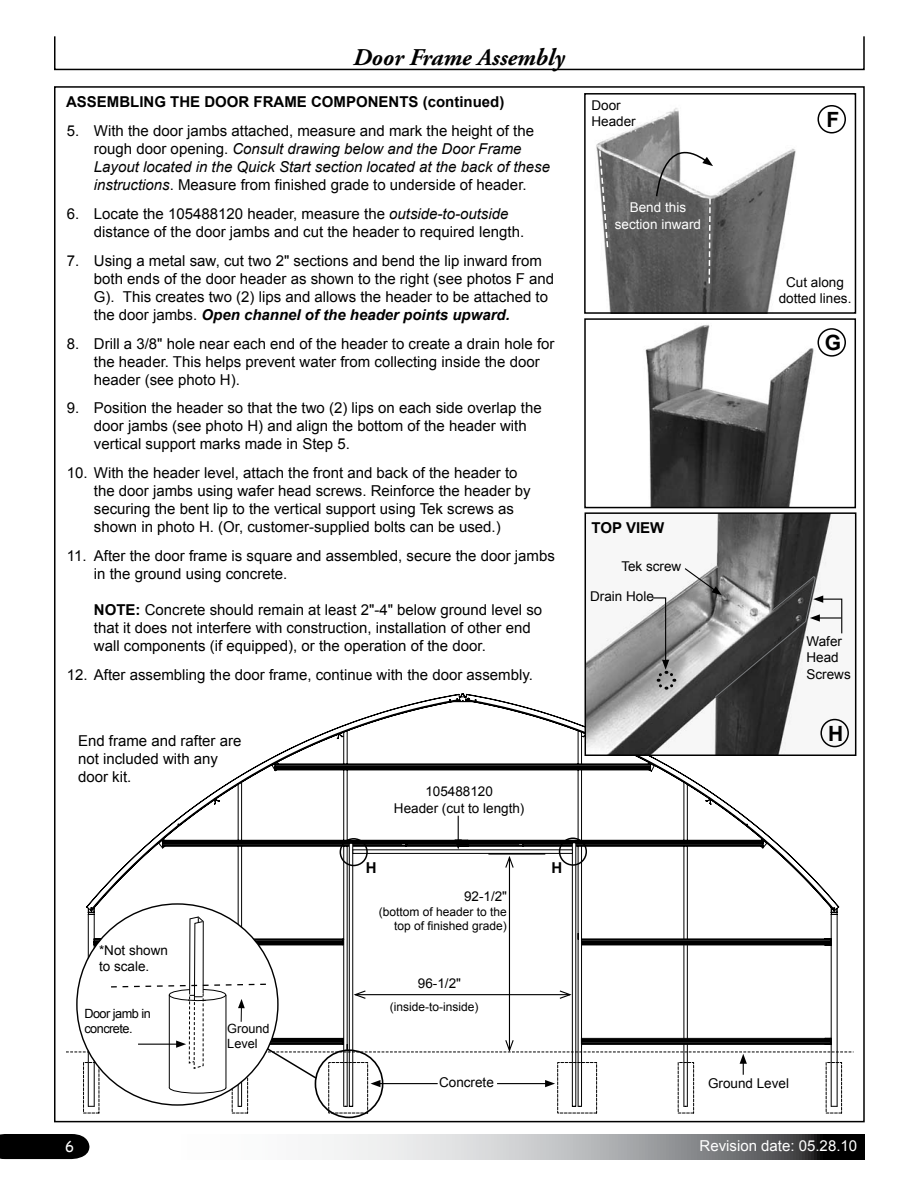
<style>
.page{position:relative;width:918px;height:1188px;background:#fff}
.page>*{position:absolute;margin:0;border:0;box-sizing:border-box;transform-origin:0 0}
.t1{font:italic 700 24px "Adobe Garamond Pro";color:#000}
.t2{font:700 21px "Arial";color:#000}
.t3{font:15px/18px "Arial";color:#000}
.t4{font:700 15px "Arial";color:#000}
.t5{font:15px "Arial";color:#fff}
.t6{font:15px "Comic Sans MS";color:#fff}
.t7{font:13.5px/16.2px "Arial";color:#000}
.t8{font:13.5px/16.2px "Arial";color:#fff;text-align:center}
.t9{font:12.75px/15.3px "Arial";letter-spacing:-.04em;color:#000}
.t10{font:12.75px/15.3px "Arial";color:#000}
.t11{font:12px/14.4px "Arial";color:#000;text-align:right}
.s1{font-style:italic}
.s2{font-weight:700;font-style:italic}
.s3{font-weight:700}
</style>
<div class="page">
<div style="left:54px;top:36px;width:811px;height:34px;border:2px solid #000"></div>
<div style="left:0;top:1134px;width:89px;height:25px;background:#000"></div>
<svg style="left:322px;top:1134px;width:542px;height:25px;background:#a1a2a4"></svg>
<svg style="left:86px;top:693px;width:753px;height:223px"></svg>
<div style="left:353px;top:850px;width:220px;height:4px;border:1px solid #000"></div>
<svg style="left:455px;top:816px;width:7px;height:33px"></svg>
<div style="left:559px;top:838px;width:28px;height:28px;border:2px solid #000;border-radius:50%"></div>
<div style="left:340px;top:838px;width:28px;height:28px;border:2px solid #000;border-radius:50%"></div>
<hr style="left:488px;top:853px;width:57px;height:2px;background:#000">
<hr style="left:509px;top:857px;width:1px;height:193px;background:#000">
<svg style="left:504px;top:854px;width:11px;height:15px"></svg>
<svg style="left:66px;top:916px;width:787px;height:197px"></svg>
<img style="left:596px;top:108px;width:227px;height:203px">
<div style="left:584px;top:93px;width:272px;height:221px;border:2px solid #000"></div>
<svg style="left:655px;top:129px;width:58px;height:156px"></svg>
<svg style="left:598px;top:149px;width:11px;height:100px"></svg>
<div style="left:818px;top:105px;width:28px;height:29px;border:2px solid #000;border-radius:50%"></div>
<img style="left:645px;top:325px;width:201px;height:180px">
<div style="left:584px;top:318px;width:272px;height:190px;border:2px solid #000"></div>
<div style="left:818px;top:328px;width:28px;height:29px;border:2px solid #000;border-radius:50%"></div>
<img style="left:588px;top:515px;width:261px;height:238px">
<div style="left:585px;top:512px;width:271px;height:244px;border:2px solid #000"></div>
<div style="left:820px;top:719px;width:29px;height:28px;border:2px solid #000;border-radius:50%"></div>
<svg style="left:651px;top:597px;width:26px;height:94px;background:#909090"></svg>
<svg style="left:683px;top:567px;width:160px;height:130px"></svg>
<h1 class="t1" style="left:353px;top:44px;width:213px">Door Frame Assembly</h1>
<p class="t4" style="left:66px;top:91px;width:440px">ASSEMBLING THE DOOR FRAME COMPONENTS (continued)</p>
<p class="t3" style="left:94px;top:122px;width:458px;text-indent:-27px">5. With the door jambs attached, measure and mark the height of the rough door opening. <span class="s1">Consult drawing below and the Door Frame Layout located in the Quick Start section located at the back of these instructions</span>. Measure from finished grade to underside of header.</p>
<p class="t3" style="left:94px;top:205px;width:432px;text-indent:-27px">6. Locate the 105488120 header, measure the <span class="s1">outside-to-outside </span>distance of the door jambs and cut the header to required length.</p>
<p class="t3" style="left:94px;top:252px;width:462px;text-indent:-27px">7. Using a metal saw, cut two 2" sections and bend the lip inward from both ends of the door header as shown to the right (see photos F and G). This creates two (2) lips and allows the header to be attached to the door jambs. <span class="s2">Open channel of the header points upward.</span></p>
<p class="t3" style="left:94px;top:334px;width:462px;text-indent:-27px">8. Drill a 3/8" hole near each end of the header to create a drain hole for the header. This helps prevent water from collecting inside the door header (see photo H).</p>
<p class="t3" style="left:94px;top:399px;width:449px;text-indent:-27px">9. Position the header so that the two (2) lips on each side overlap the door jambs (see photo H) and align the bottom of the header with vertical support marks made in Step 5.</p>
<p class="t3" style="left:94px;top:464px;width:438px;text-indent:-27px">10. With the header level, attach the front and back of the header to the door jambs using wafer head screws. Reinforce the header by securing the bent lip to the vertical support using Tek screws as shown in photo H. (Or, customer-supplied bolts can be used.)</p>
<p class="t3" style="left:94px;top:547px;width:463px;text-indent:-27px">11. After the door frame is square and assembled, secure the door jambs in the ground using concrete.</p>
<p class="t3" style="left:94px;top:601px;width:450px"><span class="s3">NOTE:</span> Concrete should remain at least 2"-4" below ground level so that it does not interfere with construction, installation of other end wall components (if equipped), or the operation of the door.</p>
<p class="t3" style="left:67px;top:666px;width:468px">12. After assembling the door frame, continue with the door assembly.</p>
<p class="t3" style="left:78px;top:732px;width:165px">End frame and rafter are not included with any door kit.</p>
<p class="t7" style="left:99px;top:942px;width:71px">*Not shown to scale.</p>
<p class="t9" style="left:84px;top:1006px;width:68px">Door jamb in concrete.</p>
<p class="t10" style="left:227px;top:1021px;width:44px">Ground<br>Level</p>
<p class="t7" style="left:394px;top:784px;width:132px;text-align:center">105488120<br>Header (cut to length)</p>
<p class="t4" style="left:366px;top:858px;width:12px">H</p>
<p class="t4" style="left:551px;top:857px;width:12px">H</p>
<p class="t7" style="left:464px;top:889px;width:45px">92-1/2"</p>
<p class="t11" style="left:379px;top:905px;width:130px">(bottom of header to the top of finished grade)</p>
<p class="t7" style="left:418px;top:975px;width:45px">96-1/2"</p>
<p class="t11" style="left:390px;top:1000px;width:90px">(inside-to-inside)</p>
<p class="t7" style="left:591px;top:97px;width:46px">Door<br>Header</p>
<h2 class="t2" style="left:826px;top:106px;width:14px">F</h2>
<p class="t8" style="left:615px;top:200px;width:88px">Bend this section inward</p>
<p class="t4" style="left:592px;top:518px;width:74px">TOP VIEW</p>
<p class="t7" style="left:621px;top:559px;width:62px">Tek screw</p>
<p class="t7" style="left:590px;top:588px;width:65px">Drain Hole</p>
<p class="t7" style="left:779px;top:274px;width:74px;text-align:center">Cut along dotted lines.</p>
<h2 class="t2" style="left:825px;top:329px;width:18px">G</h2>
<p class="t7" style="left:807px;top:634px;width:46px">Wafer<br>Head<br>Screws</p>
<h2 class="t2" style="left:828px;top:720px;width:17px">H</h2>
<p class="t7" style="left:439px;top:1075px;width:56px">Concrete</p>
<p class="t7" style="left:708px;top:1076px;width:83px">Ground Level</p>
<p class="t6" style="left:65px;top:1135px;width:11px">6</p>
<p class="t5" style="left:700px;top:1136px;width:159px">Revision date: 05.28.10</p>
</div>
